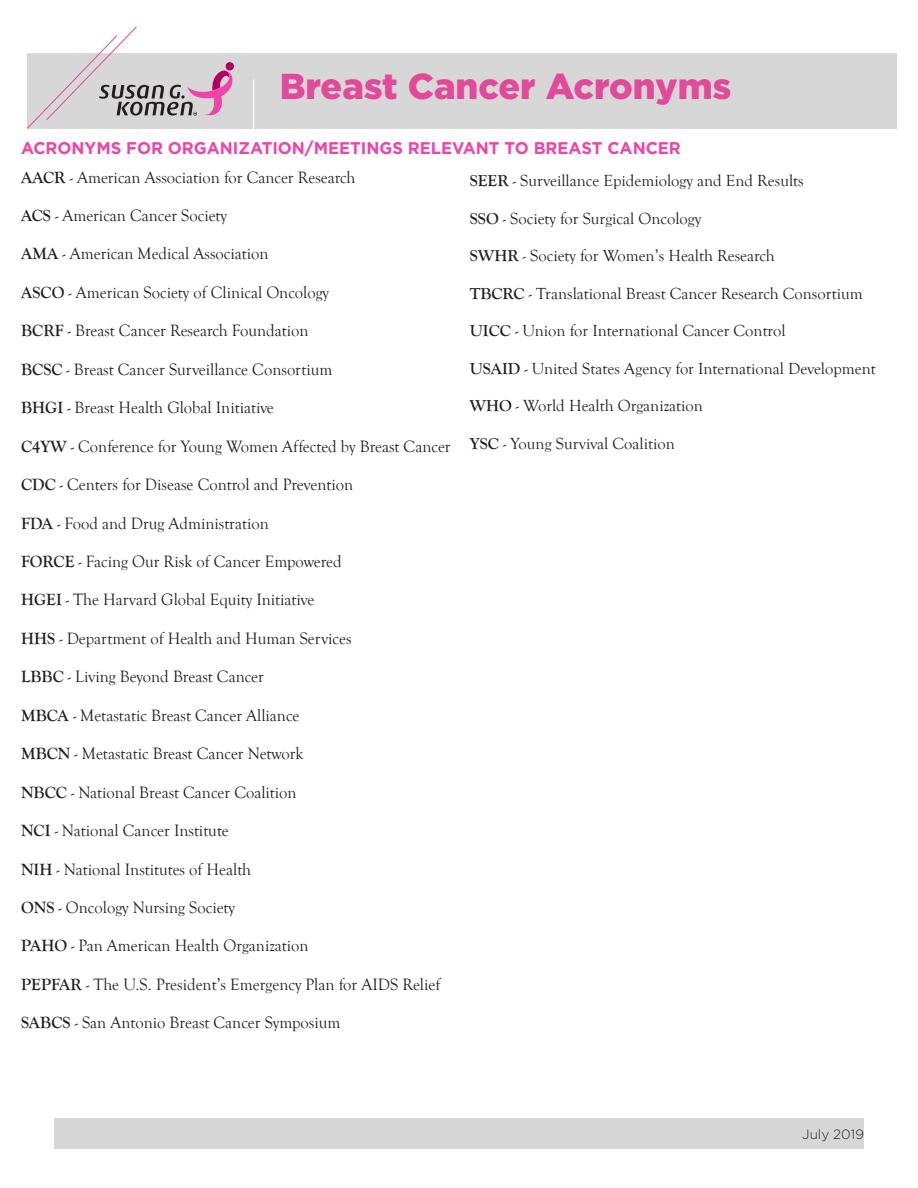
<style>
.page{position:relative;width:918px;height:1188px;background:#fff}
.page>*{position:absolute;margin:0;border:0;box-sizing:border-box;transform-origin:0 0}
.t1{font:900 36px "Gotham";color:#e3499a}
.Subhead{font:16.95px "Goudy Old Style T";color:#231f20}
.Subhead-2{font:700 16.95px "Gotham";color:#ee43a9}
.Subhead-3{font:16.5px "Goudy Old Style T";color:#231f20}
.Text{font:300 13.5px "Gotham";color:#231f20}
.s1{font-weight:700}
</style>
<div class="page">
<div style="left:27px;top:54px;width:869px;height:75px;background:#d8d7d7"></div>
<div style="left:54px;top:1119px;width:810px;height:30px;background:#d8d7d7"></div>
<hr style="left:253px;top:80px;width:1px;height:71px;background:#fff">
<svg style="left:27px;top:26px;width:207px;height:103px"></svg>
<h1 class="t1" style="left:280px;top:61px;width:453px">Breast Cancer Acronyms</h1>
<p class="Subhead-2" style="left:21px;top:139px;width:661px">ACRONYMS FOR ORGANIZATION/MEETINGS RELEVANT TO BREAST CANCER</p>
<p class="Subhead" style="left:21px;top:168px;width:336px"><span class="s1">AACR</span> - American Association for Cancer Research</p>
<p class="Subhead" style="left:21px;top:206px;width:207px"><span class="s1">ACS</span> - American Cancer Society</p>
<p class="Subhead" style="left:21px;top:245px;width:249px"><span class="s1">AMA</span> - American Medical Association</p>
<p class="Subhead" style="left:21px;top:283px;width:309px"><span class="s1">ASCO</span> - American Society of Clinical Oncology</p>
<p class="Subhead" style="left:21px;top:321px;width:289px"><span class="s1">BCRF</span> - Breast Cancer Research Foundation</p>
<p class="Subhead" style="left:21px;top:360px;width:313px"><span class="s1">BCSC</span> - Breast Cancer Surveillance Consortium</p>
<p class="Subhead" style="left:21px;top:398px;width:254px"><span class="s1">BHGI</span> - Breast Health Global Initiative</p>
<p class="Subhead" style="left:21px;top:437px;width:431px"><span class="s1">C4YW</span> - Conference for Young Women Affected by Breast Cancer</p>
<p class="Subhead" style="left:21px;top:475px;width:334px"><span class="s1">CDC</span> - Centers for Disease Control and Prevention</p>
<p class="Subhead" style="left:21px;top:514px;width:249px"><span class="s1">FDA</span> - Food and Drug Administration</p>
<p class="Subhead" style="left:21px;top:552px;width:322px"><span class="s1">FORCE</span> - Facing Our Risk of Cancer Empowered</p>
<p class="Subhead" style="left:21px;top:591px;width:295px"><span class="s1">HGEI</span> - The Harvard Global Equity Initiative</p>
<p class="Subhead" style="left:21px;top:629px;width:332px"><span class="s1">HHS</span> - Department of Health and Human Services</p>
<p class="Subhead" style="left:21px;top:667px;width:244px"><span class="s1">LBBC</span> - Living Beyond Breast Cancer</p>
<p class="Subhead" style="left:21px;top:706px;width:280px"><span class="s1">MBCA</span> - Metastatic Breast Cancer Alliance</p>
<p class="Subhead" style="left:21px;top:744px;width:284px"><span class="s1">MBCN</span> - Metastatic Breast Cancer Network</p>
<p class="Subhead" style="left:21px;top:783px;width:277px"><span class="s1">NBCC</span> - National Breast Cancer Coalition</p>
<p class="Subhead" style="left:21px;top:821px;width:209px"><span class="s1">NCI</span> - National Cancer Institute</p>
<p class="Subhead" style="left:21px;top:860px;width:232px"><span class="s1">NIH</span> - National Institutes of Health</p>
<p class="Subhead" style="left:21px;top:898px;width:215px"><span class="s1">ONS</span> - Oncology Nursing Society</p>
<p class="Subhead" style="left:21px;top:937px;width:289px"><span class="s1">PAHO</span> - Pan American Health Organization</p>
<p class="Subhead" style="left:21px;top:975px;width:421px"><span class="s1">PEPFAR</span> - The U.S. President’s Emergency Plan for AIDS Relief</p>
<p class="Subhead" style="left:21px;top:1013px;width:321px"><span class="s1">SABCS</span> - San Antonio Breast Cancer Symposium</p>
<p class="Subhead-3" style="left:470px;top:172px;width:336px"><span class="s1">SEER</span> - Surveillance Epidemiology and End Results</p>
<p class="Subhead-3" style="left:470px;top:210px;width:233px"><span class="s1">SSO</span> - Society for Surgical Oncology</p>
<p class="Subhead-3" style="left:470px;top:247px;width:307px"><span class="s1">SWHR</span> - Society for Women’s Health Research</p>
<p class="Subhead-3" style="left:470px;top:285px;width:395px"><span class="s1">TBCRC</span> - Translational Breast Cancer Research Consortium</p>
<p class="Subhead-3" style="left:470px;top:322px;width:317px"><span class="s1">UICC</span> - Union for International Cancer Control</p>
<p class="Subhead-3" style="left:470px;top:360px;width:408px"><span class="s1">USAID</span> - United States Agency for International Development</p>
<p class="Subhead-3" style="left:470px;top:397px;width:235px"><span class="s1">WHO</span> - World Health Organization</p>
<p class="Subhead-3" style="left:470px;top:435px;width:207px"><span class="s1">YSC</span> - Young Survival Coalition</p>
<p class="Text" style="left:802px;top:1127px;width:63px">July 2019</p>
</div>
